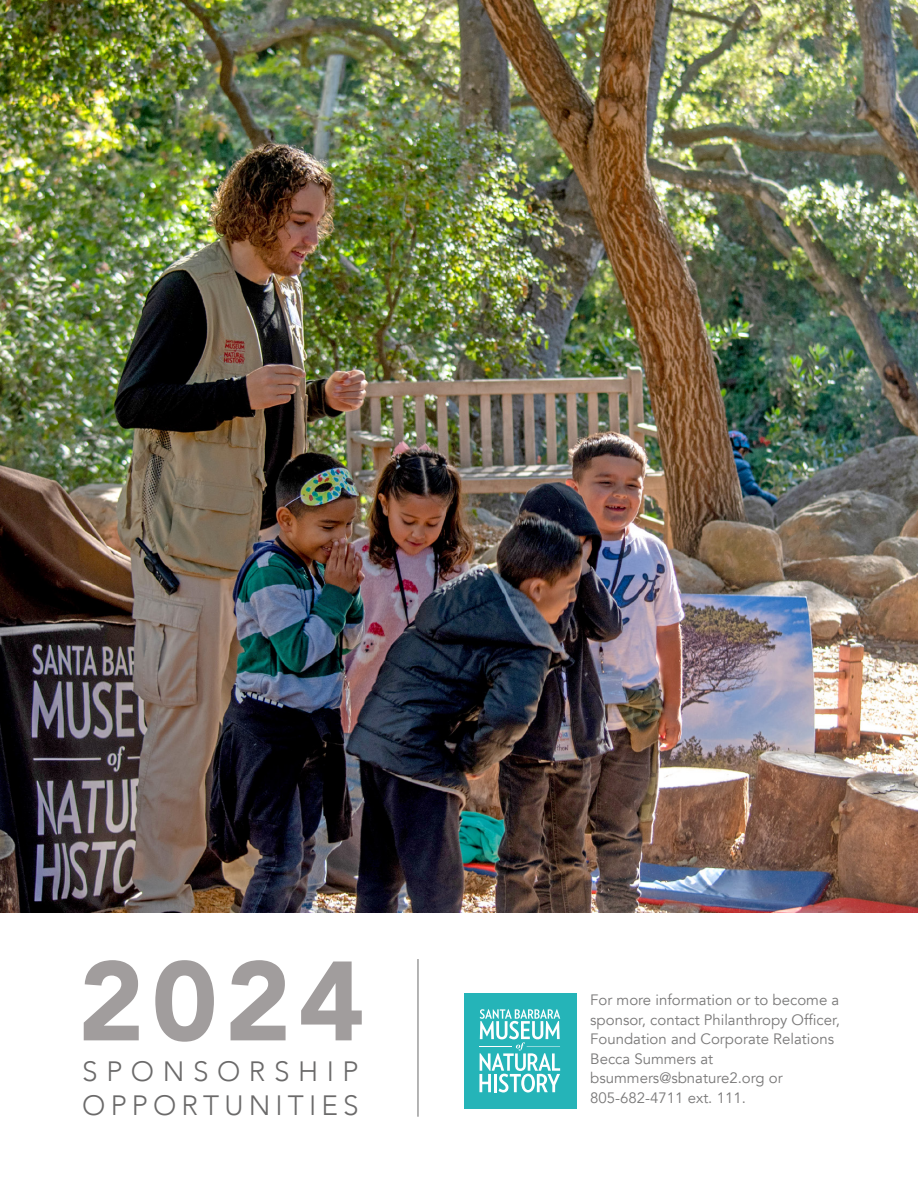
<style>
.page{position:relative;width:918px;height:1188px;background:#fff}
.page>*{position:absolute;margin:0;border:0;box-sizing:border-box;transform-origin:0 0}
.t1{font:900 111.45px "Avenir";color:#a19d9d}
.t2{font:300 27.9px/33.5px "Avenir";letter-spacing:.185em;color:#6b6a6a}
.Body_Text{font:15px/19.5px "Avenir";color:#797878}
</style>
<div class="page">
<img style="left:0;top:0;width:918px;height:913px">
<hr style="left:418px;top:959px;width:1px;height:158px;background:#6b6a6a">
<div style="left:464px;top:993px;width:112px;height:115px;background:#25b4b8"></div>
<svg style="left:479px;top:1009px;width:81px;height:84px"></svg>
<p class="t1" style="left:78px;top:906px;width:288px">2024</p>
<p class="t2" style="left:82px;top:1055px;width:278px">SPONSORSHIP<br>OPPORTUNITIES</p>
<p class="Body_Text" style="left:590px;top:991px;width:251px">For more information or to become a sponsor, contact Philanthropy Officer,<br>Foundation and Corporate Relations<br>Becca Summers at bsummers@sbnature2.org or<br>805-682-4711 ext. 111.</p>
</div>
